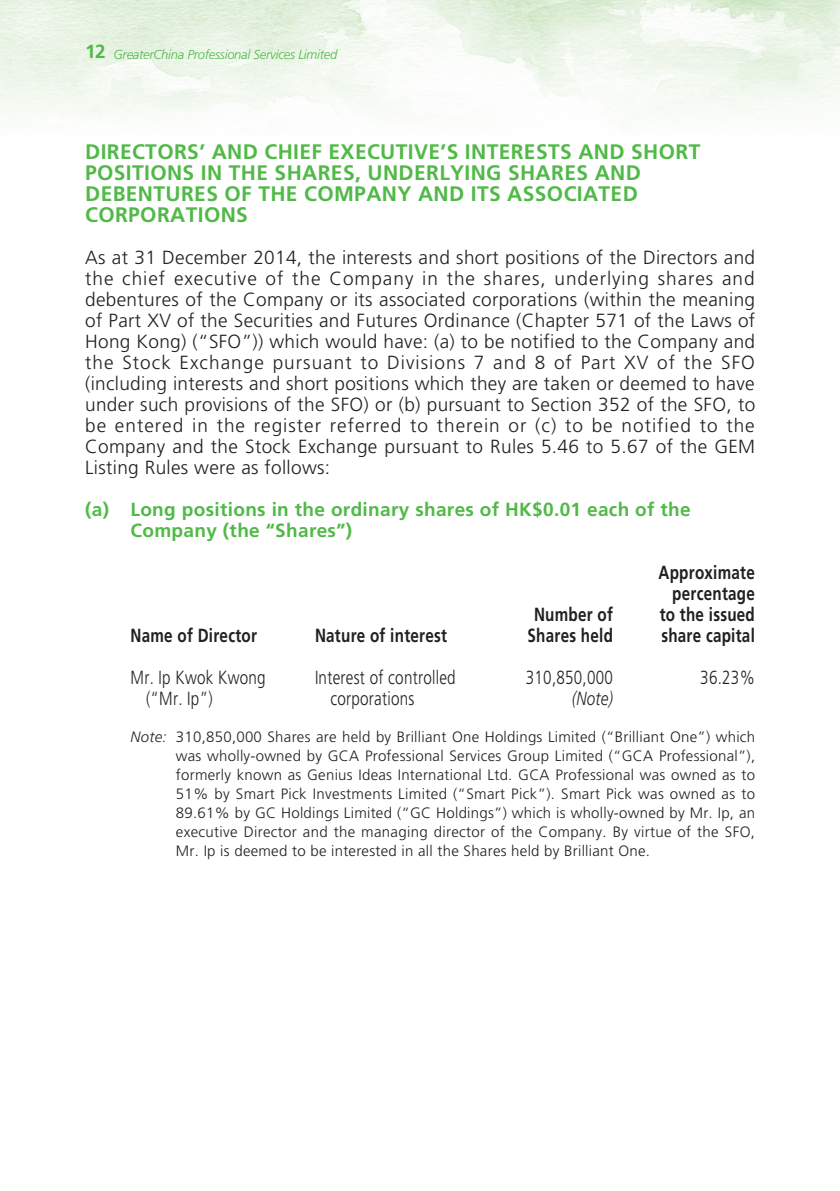
<style>
.page{position:relative;width:840px;height:1191px;background:#fff}
.page>*{position:absolute;margin:0;border:0;box-sizing:border-box;transform-origin:0 0}
.t1{font:700 21px/21px "Frutiger LT Std";letter-spacing:.015em;color:#51b948}
.t2{font:300 19px/21px "Frutiger LT Std";letter-spacing:.015em;color:#231f20;text-align:justify}
.t3{font:700 19px/21px "Frutiger LT Std";letter-spacing:.015em;color:#231f20;text-align:center;scale:.8 1}
.t4{font:700 19px/21px "Frutiger LT Std";letter-spacing:.015em;color:#51b948}
.t5{font:300 19px/21px "Frutiger LT Std";letter-spacing:.015em;color:#231f20;scale:.8 1}
.t6{font:italic 300 19px "Frutiger LT Std";color:#231f20;scale:.8 1}
.t7{font:300 15px/19px "Frutiger LT Std";letter-spacing:.015em;color:#231f20;text-align:justify}
.t8{font:italic 300 13px "Frutiger LT Std";letter-spacing:-.02em;color:#51b948}
.s1{font-weight:700;font-style:normal;font-size:19px}
.s2{font-style:italic}
</style>
<div class="page">
<img style="left:0;top:0;width:840px;height:120px">
<p class="t8" style="left:85px;top:47px;width:253px"><span class="s1">12</span> GreaterChina Professional Services Limited</p>
<p class="t1" style="left:85px;top:141px;width:616px">DIRECTORS’ AND CHIEF EXECUTIVE’S INTERESTS AND SHORT POSITIONS IN THE SHARES, UNDERLYING SHARES AND DEBENTURES OF THE COMPANY AND ITS ASSOCIATED CORPORATIONS</p>
<p class="t2" style="left:85px;top:247px;width:671px">As at 31 December 2014, the interests and short positions of the Directors and the chief executive of the Company in the shares, underlying shares and debentures of the Company or its associated corporations (within the meaning of Part XV of the Securities and Futures Ordinance (Chapter 571 of the Laws of Hong Kong) (“SFO”)) which would have: (a) to be notified to the Company and the Stock Exchange pursuant to Divisions 7 and 8 of Part XV of the SFO (including interests and short positions which they are taken or deemed to have under such provisions of the SFO) or (b) pursuant to Section 352 of the SFO, to be entered in the register referred to therein or (c) to be notified to the Company and the Stock Exchange pursuant to Rules 5.46 to 5.67 of the GEM Listing Rules were as follows:</p>
<p class="t4" style="left:130px;top:499px;width:561px;text-indent:-45px">(a) Long positions in the ordinary shares of HK$0.01 each of the<br>Company (the “Shares”)</p>
<p class="t3" style="left:130px;top:625px;width:159px">Name of Director</p>
<p class="t3" style="left:315px;top:625px;width:166px">Nature of interest</p>
<p class="t3" style="left:527px;top:604px;width:108px">Number of<br>Shares held</p>
<p class="t5" style="left:146px;top:667px;width:151px;text-indent:-15px">Mr. Ip Kwok Kwong (“Mr. Ip”)</p>
<p class="t5" style="left:330px;top:667px;width:158px;text-indent:-15px">Interest of controlled corporations</p>
<p class="t5" style="left:525px;top:667px;width:110px">310,850,000</p>
<p class="t6" style="left:571px;top:688px;width:53px">(Note)</p>
<p class="t3" style="left:658px;top:562px;width:122px;text-align:right">Approximate percentage to the issued share capital</p>
<p class="t5" style="left:700px;top:667px;width:70px">36.23%</p>
<p class="t7" style="left:176px;top:727px;width:580px;text-indent:-45px"><span class="s2">Note:</span> 310,850,000 Shares are held by Brilliant One Holdings Limited (“Brilliant One”) which was wholly-owned by GCA Professional Services Group Limited (“GCA Professional”), formerly known as Genius Ideas International Ltd. GCA Professional was owned as to 51% by Smart Pick Investments Limited (“Smart Pick”). Smart Pick was owned as to 89.61% by GC Holdings Limited (“GC Holdings”) which is wholly-owned by Mr. Ip, an executive Director and the managing director of the Company. By virtue of the SFO, Mr. Ip is deemed to be interested in all the Shares held by Brilliant One.</p>
</div>
